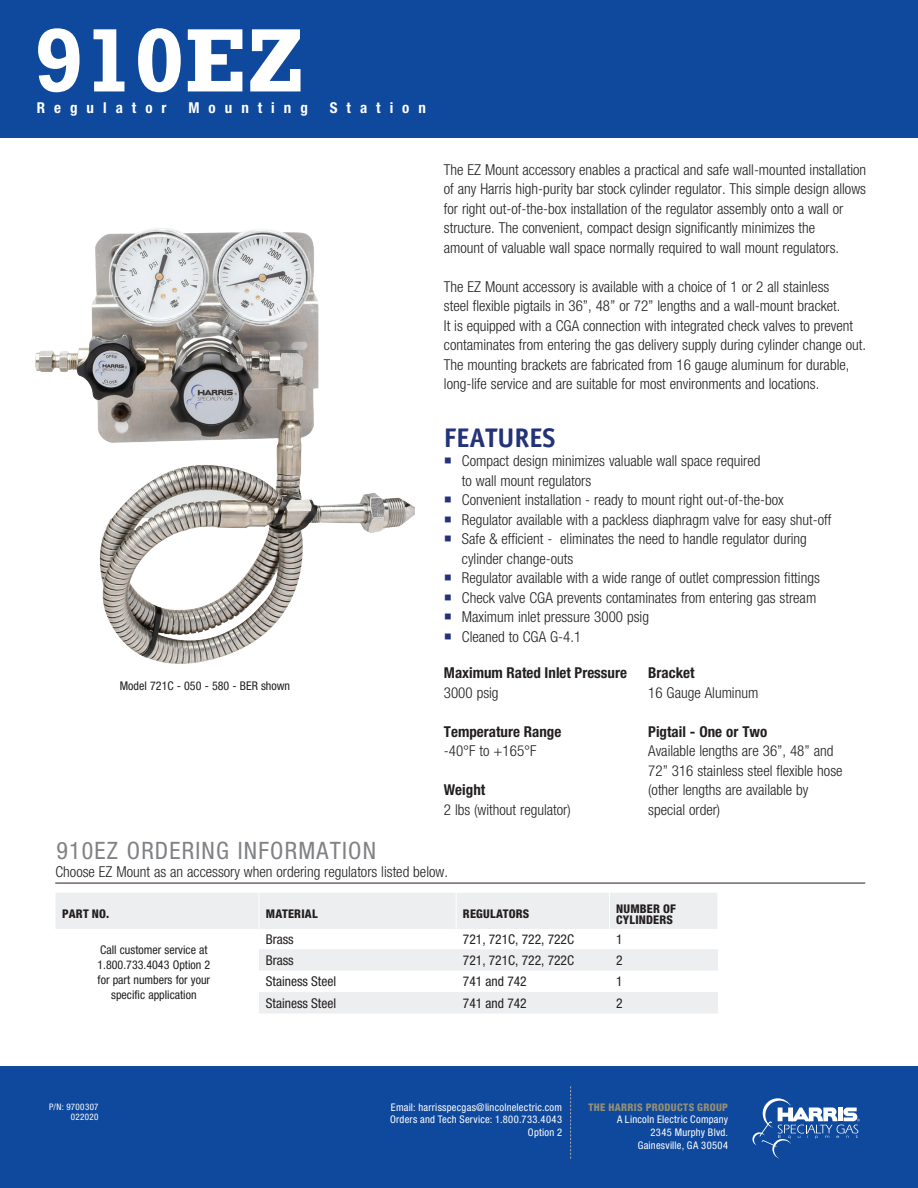
<style>
.page{position:relative;width:918px;height:1188px;background:#fff}
.page>*{position:absolute;margin:0;border:0;box-sizing:border-box;transform-origin:0 0}
.t1{font:700 91.5px "Rockwell Std";color:#fff}
.t2{font:700 27px "Officina Sans Std";color:#243279}
.t3{font:condensed 24px "Helvetica Neue LT Std";letter-spacing:.05em;color:#808285}
.t4{font:300 condensed 15px/19.5px "Helvetica Neue LT Std";color:#231f20}
.t5{font:700 condensed 15px "Helvetica Neue LT Std";color:#231f20}
.t6{font:700 condensed 15px "Helvetica Neue LT Std";letter-spacing:.6em;color:#fff}
.t7{font:condensed 13.5px "Helvetica Neue LT Std";color:#231f20}
.t8{font:condensed 12px/15px "Helvetica Neue LT Std";color:#231f20;text-align:center}
.t9{font:800 condensed 12px/10.5px "Helvetica Neue LT Std";letter-spacing:.015em;color:#231f20}
.t10{font:condensed 10.5px/12.6px "Helvetica Neue LT Std";letter-spacing:.025em;color:#fff;text-align:right}
.t11{font:800 condensed 10.5px "Helvetica Neue LT Std";letter-spacing:.03em;color:#949076}
.t12{font:condensed 9px/10.8px "Helvetica Neue LT Std";letter-spacing:.04em;color:#fff;text-align:right}
.s1{color:#243279}
</style>
<div class="page">
<div style="left:0;top:1066px;width:918px;height:122px;background:#0f499d"></div>
<svg style="left:570px;top:1086px;width:1px;height:73px"></svg>
<svg style="left:752px;top:1098px;width:108px;height:61px"></svg>
<hr style="left:55px;top:883px;width:810px;height:1px;background:#231f20">
<svg style="left:56px;top:893px;width:662px;height:120px;fill:#edeeef"></svg>
<hr style="left:259px;top:893px;width:1px;height:36px;background:#fff">
<hr style="left:456px;top:893px;width:1px;height:36px;background:#fff">
<hr style="left:609px;top:893px;width:1px;height:36px;background:#fff">
<img style="left:35px;top:228px;width:380px;height:436px">
<div style="left:0;top:0;width:918px;height:138px;background:#0f499d"></div>
<h1 class="t1" style="left:33px;top:7px;width:273px">910EZ</h1>
<p class="t6" style="left:37px;top:99px;width:131px">Regulator</p>
<p class="t6" style="left:189px;top:99px;width:121px">Mounting</p>
<p class="t6" style="left:330px;top:99px;width:98px">Station</p>
<p class="t8" style="left:120px;top:678px;width:172px">Model 721C - 050 - 580 - BER shown</p>
<h3 class="t3" style="left:56px;top:837px;width:321px">910EZ ORDERING INFORMATION</h3>
<p class="t4" style="left:444px;top:160px;width:424px">The EZ Mount accessory enables a practical and safe wall-mounted installation of any Harris high-purity bar stock cylinder regulator. This simple design allows for right out-of-the-box installation of the regulator assembly onto a wall or structure. The convenient, compact design significantly minimizes the<br>amount of valuable wall space normally required to wall mount regulators.</p>
<p class="t4" style="left:444px;top:277px;width:424px">The EZ Mount accessory is available with a choice of 1 or 2 all stainless<br>steel flexible pigtails in 36”, 48” or 72” lengths and a wall-mount bracket.<br>It is equipped with a CGA connection with integrated check valves to prevent contaminates from entering the gas delivery supply during cylinder change out.<br>The mounting brackets are fabricated from 16 gauge aluminum for durable, long-life service and are suitable for most environments and locations.</p>
<h2 class="t2" style="left:444px;top:421px;width:113px">FEATURES</h2>
<p class="t4" style="left:462px;top:451px;width:300px;text-indent:-18px"><span class="s1">○</span> Compact design minimizes valuable wall space required to wall mount regulators</p>
<p class="t4" style="left:444px;top:490px;width:341px"><span class="s1">○</span> Convenient installation - ready to mount right out-of-the-box</p>
<p class="t4" style="left:444px;top:510px;width:389px"><span class="s1">○</span> Regulator available with a packless diaphragm valve for easy shut-off</p>
<p class="t4" style="left:462px;top:529px;width:347px;text-indent:-18px"><span class="s1">○</span> Safe &amp; efficient - eliminates the need to handle regulator during cylinder change-outs</p>
<p class="t4" style="left:444px;top:568px;width:377px"><span class="s1">○</span> Regulator available with a wide range of outlet compression fittings</p>
<p class="t4" style="left:444px;top:588px;width:374px"><span class="s1">○</span> Check valve CGA prevents contaminates from entering gas stream</p>
<p class="t4" style="left:444px;top:607px;width:207px"><span class="s1">○</span> Maximum inlet pressure 3000 psig</p>
<p class="t4" style="left:444px;top:627px;width:139px"><span class="s1">○</span> Cleaned to CGA G-4.1</p>
<p class="t5" style="left:444px;top:664px;width:185px">Maximum Rated Inlet Pressure</p>
<p class="t4" style="left:444px;top:683px;width:56px">3000 psig</p>
<p class="t5" style="left:444px;top:722px;width:119px">Temperature Range</p>
<p class="t4" style="left:444px;top:741px;width:94px">-40°F to +165°F</p>
<p class="t5" style="left:444px;top:781px;width:43px">Weight</p>
<p class="t4" style="left:444px;top:800px;width:128px">2 lbs (without regulator)</p>
<p class="t5" style="left:648px;top:664px;width:48px">Bracket</p>
<p class="t4" style="left:648px;top:682px;width:112px">16 Gauge Aluminum</p>
<p class="t5" style="left:648px;top:722px;width:121px">Pigtail - One or Two</p>
<p class="t4" style="left:648px;top:741px;width:196px">Available lengths are 36”, 48” and<br>72” 316 stainless steel flexible hose (other lengths are available by special order)</p>
<p class="t4" style="left:56px;top:862px;width:394px">Choose EZ Mount as an accessory when ordering regulators listed below.</p>
<p class="t9" style="left:62px;top:909px;width:49px">PART NO.</p>
<p class="t9" style="left:266px;top:909px;width:53px">MATERIAL</p>
<p class="t9" style="left:463px;top:909px;width:68px">REGULATORS</p>
<p class="t9" style="left:616px;top:904px;width:61px">NUMBER OF<br>CYLINDERS</p>
<p class="t7" style="left:266px;top:931px;width:29px">Brass</p>
<p class="t7" style="left:463px;top:931px;width:113px">721, 721C, 722, 722C</p>
<p class="t7" style="left:616px;top:931px;width:8px">1</p>
<p class="t7" style="left:266px;top:952px;width:29px">Brass</p>
<p class="t7" style="left:463px;top:952px;width:113px">721, 721C, 722, 722C</p>
<p class="t7" style="left:616px;top:952px;width:8px">2</p>
<p class="t7" style="left:266px;top:974px;width:72px">Stainess Steel</p>
<p class="t7" style="left:463px;top:974px;width:65px">741 and 742</p>
<p class="t7" style="left:616px;top:974px;width:8px">1</p>
<p class="t7" style="left:266px;top:995px;width:72px">Stainess Steel</p>
<p class="t7" style="left:463px;top:995px;width:65px">741 and 742</p>
<p class="t7" style="left:616px;top:995px;width:8px">2</p>
<p class="t8" style="left:97px;top:942px;width:114px">Call customer service at<br>1.800.733.4043 Option 2 for part numbers for your specific application</p>
<p class="t12" style="left:49px;top:1101px;width:51px">P/N: 9700307<br>022020</p>
<p class="t10" style="left:390px;top:1101px;width:174px">Email: harrisspecgas@lincolnelectric.com<br>Orders and Tech Service: 1.800.733.4043<br>Option 2</p>
<p class="t11" style="left:588px;top:1101px;width:141px">THE HARRIS PRODUCTS GROUP</p>
<p class="t10" style="left:617px;top:1113px;width:113px">A Lincoln Electric Company<br>2345 Murphy Blvd.<br>Gainesville, GA 30504</p>
</div>
